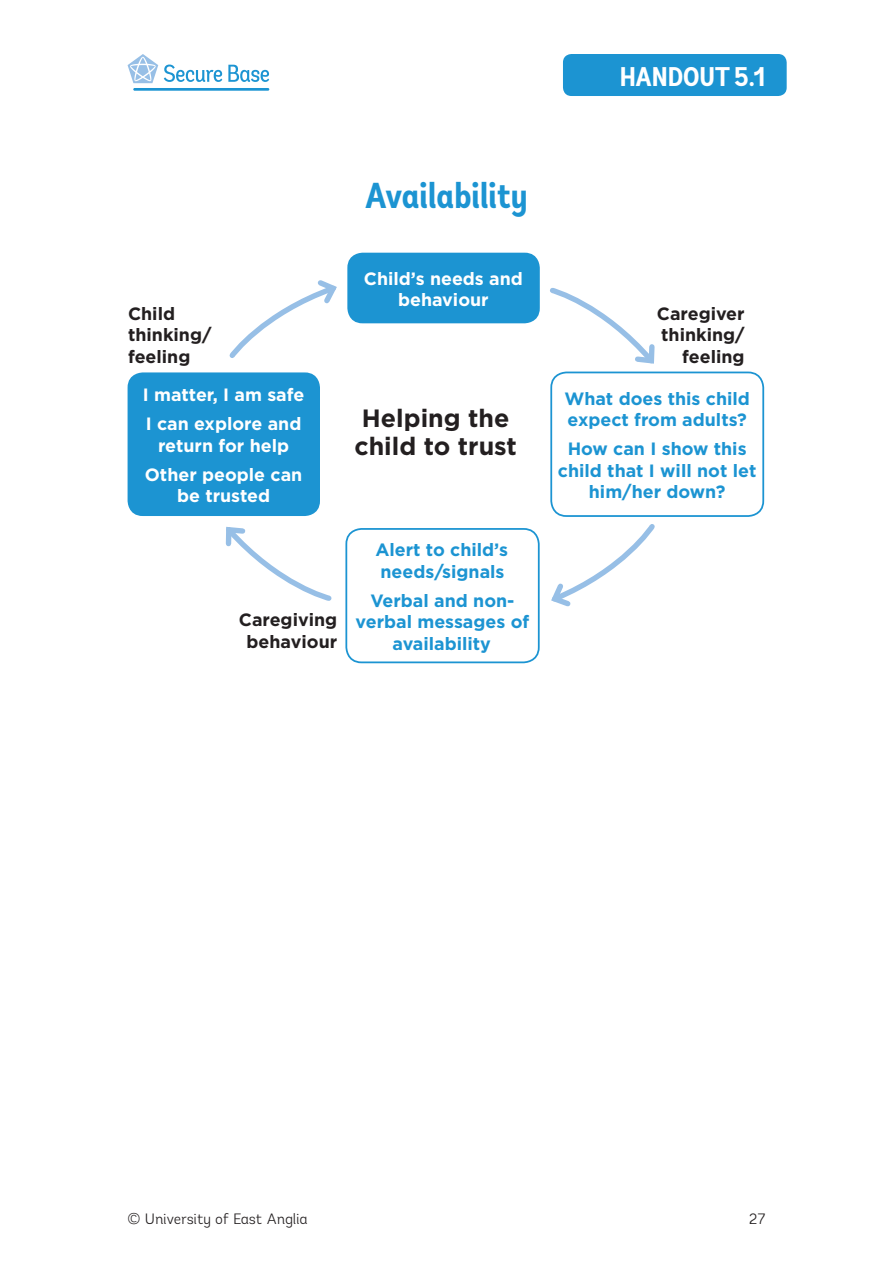
<style>
.page{position:relative;width:893px;height:1263px;background:#fff}
.page>*{position:absolute;margin:0;border:0;box-sizing:border-box;transform-origin:0 0}
.t1{font:700 condensed 36px "Andes";color:#1c94d2}
.t2{font:700 condensed 27px "Andes";color:#fff}
.t3{font:700 25.05px/28.7px "Gotham";color:#231f20}
.t4{font:700 17.85px/21.3px "Gotham";color:#1c94d2}
.t5{font:700 17.85px/29px "Gotham";color:#fff;text-align:center}
.t6{font:700 17.85px/21.3px "Gotham";color:#231f20}
.t7{font:300 15px "Andes";letter-spacing:-.01em;color:#231f20}
</style>
<div class="page">
<div style="left:563px;top:54px;width:224px;height:42px;background:#1c94d2;border-radius:9px"></div>
<svg style="left:164px;top:65px;width:105px;height:17px"></svg>
<hr style="left:133px;top:88px;width:136px;height:3px;background:#1c94d2">
<svg style="left:128px;top:54px;width:30px;height:29px"></svg>
<div style="left:347px;top:253px;width:193px;height:70px;background:#1c94d2;border-radius:15px"></div>
<div style="left:128px;top:372px;width:192px;height:144px;background:#1c94d2;border-radius:15px"></div>
<div style="left:550px;top:372px;width:214px;height:145px;border:2px solid #1c94d2;border-radius:15px"></div>
<div style="left:345px;top:528px;width:195px;height:135px;border:2px solid #1c94d2;border-radius:15px"></div>
<svg style="left:229px;top:280px;width:108px;height:78px"></svg>
<svg style="left:551px;top:524px;width:104px;height:83px"></svg>
<svg style="left:550px;top:288px;width:105px;height:76px"></svg>
<svg style="left:225px;top:526px;width:107px;height:75px"></svg>
<h1 class="t1" style="left:365px;top:173px;width:164px">Availability</h1>
<h2 class="t2" style="left:620px;top:59px;width:147px">HANDOUT 5.1</h2>
<p class="t5" style="left:364px;top:267px;width:160px;line-height:21.3px">Child’s needs and behaviour</p>
<p class="t6" style="left:128px;top:302px;width:85px">Child thinking/ feeling</p>
<p class="t6" style="left:657px;top:302px;width:89px;text-align:right">Caregiver thinking/ feeling</p>
<p class="t5" style="left:143px;top:380px;width:163px;text-align:left">I matter, I am safe<br>I can explore and</p>
<p class="t5" style="left:145px;top:430px;width:159px">return for help<br>Other people can</p>
<p class="t5" style="left:177px;top:481px;width:95px">be trusted</p>
<p class="t6" style="left:239px;top:609px;width:100px;text-align:center">Caregiving behaviour</p>
<h3 class="t3" style="left:354px;top:403px;width:164px">Helping the child to trust</h3>
<p class="t4" style="left:375px;top:539px;width:134px">Alert to child’s needs/signals</p>
<p class="t4" style="left:356px;top:589px;width:175px;text-align:center">Verbal and non&shy;verbal messages of availability</p>
<p class="t4" style="left:564px;top:388px;width:187px">What does this child expect from adults?</p>
<p class="t4" style="left:558px;top:438px;width:200px;text-align:center">How can I show this child that I will not let him/her down?</p>
<p class="t7" style="left:128px;top:1210px;width:182px">© University of East Anglia</p>
<p class="t7" style="left:749px;top:1210px;width:18px">27</p>
</div>
